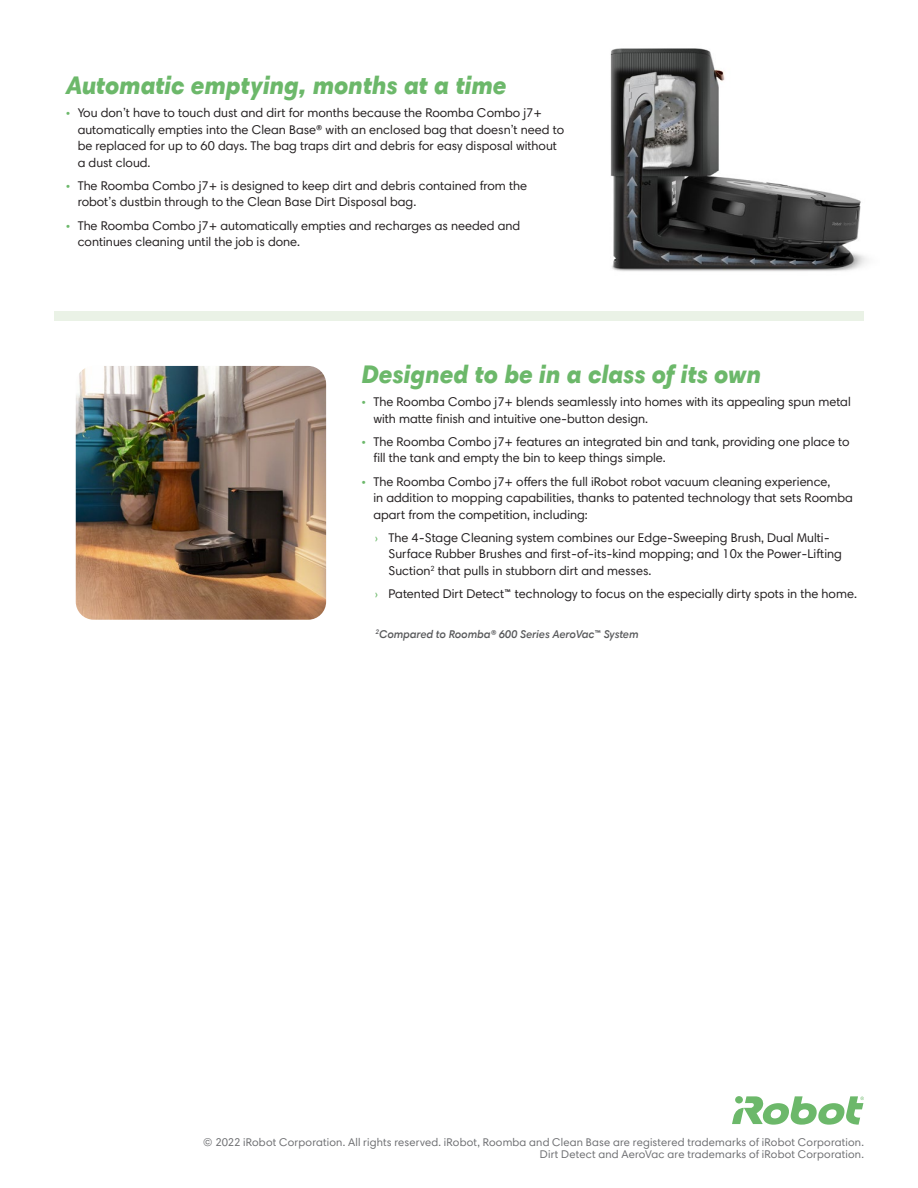
<style>
.page{position:relative;width:918px;height:1188px;background:#fff}
.page>*{position:absolute;margin:0;border:0;box-sizing:border-box;transform-origin:0 0}
.t1{font:italic 900 25.5px "Harmonia Sans Pro";color:#6cb86a}
.t2{font:12.75px/16.5px "Harmonia Sans Pro";color:#231f20}
.t3{font:11.25px/12.3px "Harmonia Sans Pro";letter-spacing:.015em;color:#6d6e71;text-align:right}
.t4{font:italic 600 11.25px "Harmonia Sans Pro";color:#58595b}
.s1{font-size:12px;color:#6cb86a}
</style>
<div class="page">
<svg style="left:732px;top:1096px;width:132px;height:29px"></svg>
<img style="left:76px;top:366px;width:250px;height:254px">
<div style="left:54px;top:311px;width:810px;height:9px;background:#eaf2e6"></div>
<img style="left:610px;top:48px;width:257px;height:224px">
<h1 class="t1" style="left:66px;top:68px;width:442px">Automatic emptying, months at a time</h1>
<p class="t2" style="left:78px;top:104px;width:488px;text-indent:-12px"><span class="s1">•</span> You don’t have to touch dust and dirt for months because the Roomba Combo j7+ automatically empties into the Clean Base® with an enclosed bag that doesn’t need to be replaced for up to 60 days. The bag traps dirt and debris for easy disposal without a dust cloud.</p>
<p class="t2" style="left:78px;top:177px;width:451px;text-indent:-12px"><span class="s1">•</span> The Roomba Combo j7+ is designed to keep dirt and debris contained from the robot’s dustbin through to the Clean Base Dirt Disposal bag.</p>
<p class="t2" style="left:78px;top:217px;width:444px;text-indent:-12px"><span class="s1">•</span> The Roomba Combo j7+ automatically empties and recharges as needed and continues cleaning until the job is done.</p>
<h1 class="t1" style="left:361px;top:357px;width:401px">Designed to be in a class of its own</h1>
<p class="t2" style="left:373px;top:393px;width:479px;text-indent:-12px"><span class="s1">•</span> The Roomba Combo j7+ blends seamlessly into homes with its appealing spun metal with matte finish and intuitive one-button design.</p>
<p class="t2" style="left:373px;top:433px;width:478px;text-indent:-12px"><span class="s1">•</span> The Roomba Combo j7+ features an integrated bin and tank, providing one place to fill the tank and empty the bin to keep things simple.</p>
<p class="t2" style="left:373px;top:473px;width:481px;text-indent:-12px"><span class="s1">•</span> The Roomba Combo j7+ offers the full iRobot robot vacuum cleaning experience,<br>in addition to mopping capabilities, thanks to patented technology that sets Roomba apart from the competition, including:</p>
<p class="t2" style="left:388px;top:529px;width:455px;text-indent:-14px"><span class="s1">›</span> The 4-Stage Cleaning system combines our Edge-Sweeping Brush, Dual Multi-<br>Surface Rubber Brushes and first-of-its-kind mopping; and 10x the Power-Lifting<br>Suction<sup>2</sup> that pulls in stubborn dirt and messes.</p>
<p class="t2" style="left:375px;top:585px;width:484px"><span class="s1">›</span> Patented Dirt Detect™ technology to focus on the especially dirty spots in the home.</p>
<p class="t4" style="left:376px;top:626px;width:264px"><sup>2</sup>Compared to Roomba® 600 Series AeroVac™ System</p>
<p class="t3" style="left:203px;top:1136px;width:662px">© 2022 iRobot Corporation. All rights reserved. iRobot, Roomba and Clean Base are registered trademarks of iRobot Corporation.<br>Dirt Detect and AeroVac are trademarks of iRobot Corporation.</p>
</div>
